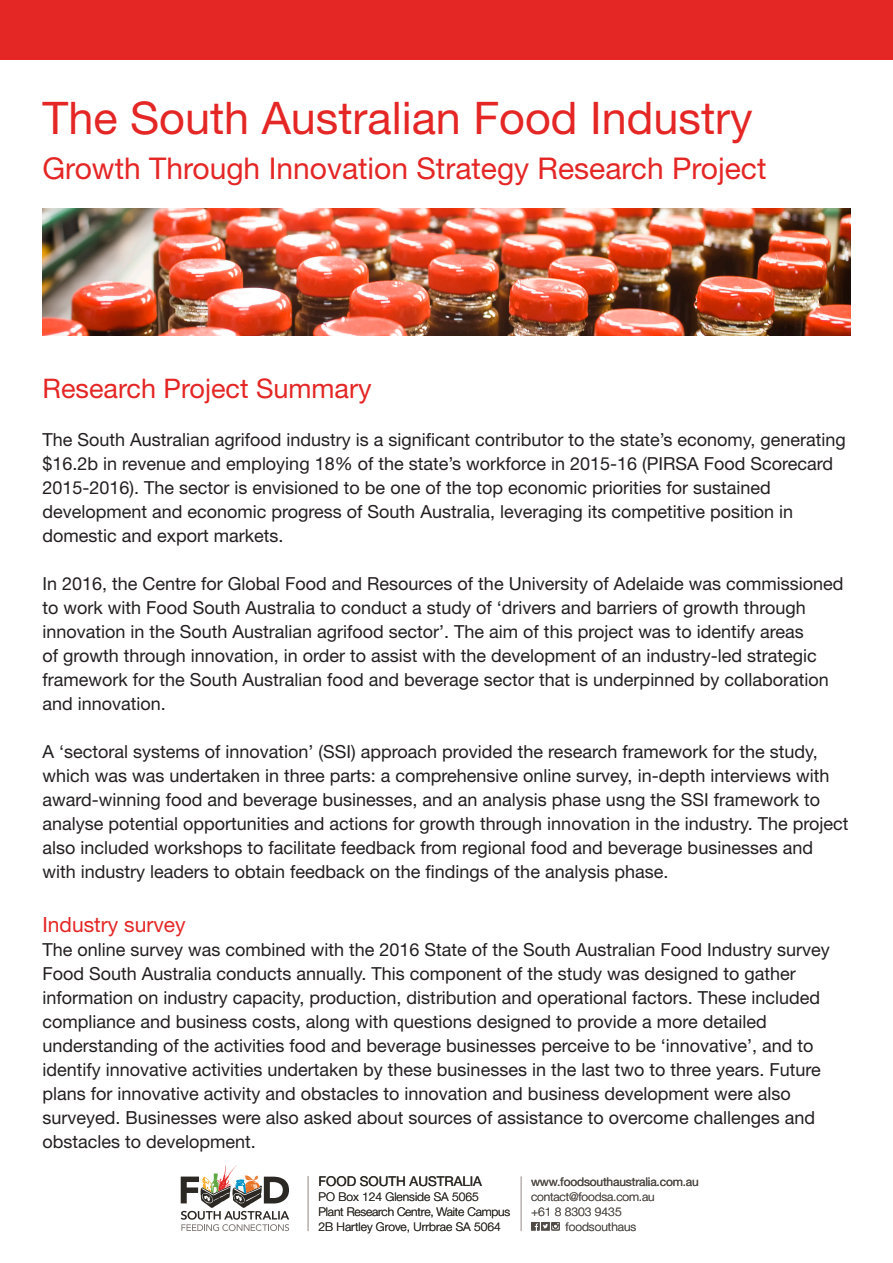
<style>
.page{position:relative;width:893px;height:1263px;background:#fff}
.page>*{position:absolute;margin:0;border:0;box-sizing:border-box;transform-origin:0 0}
.t1{font:45px "Helvetica Neue LT Std";color:#e42625}
.t2{font:30px "Helvetica Neue LT Std";color:#e42625}
.t3{font:27px "Helvetica Neue LT Std";color:#e42625}
.t4{font:21px "Helvetica Neue LT Std";color:#e42625}
.t5{font:18px/24px "Helvetica Neue LT Std";color:#231f20}
.t6{font:13.5px "Helvetica Neue LT Std";letter-spacing:-.005em;color:#2c2823}
.t7{font:300 12px/15px "Helvetica Neue LT Std";color:#2c2823}
.t8{font:300 12px "Helvetica Neue LT Std";color:#524c47}
.t9{font:12px "Helvetica Neue LT Std";letter-spacing:-.015em;color:#524c47}
</style>
<div class="page">
<svg style="left:181px;top:1165px;width:108px;height:66px"></svg>
<svg style="left:531px;top:1222px;width:29px;height:8px"></svg>
<hr style="left:308px;top:1176px;width:1px;height:55px;background:#b4aeac">
<hr style="left:521px;top:1176px;width:1px;height:55px;background:#b4aeac">
<div style="left:0;top:0;width:893px;height:59px;background:#e42625"></div>
<img style="left:43px;top:208px;width:807px;height:128px">
<p class="t1" style="left:43px;top:91px;width:712px">The South Australian Food Industry</p>
<p class="t2" style="left:43px;top:150px;width:725px">Growth Through Innovation Strategy Research Project</p>
<p class="t3" style="left:43px;top:372px;width:331px">Research Project Summary</p>
<p class="t5" style="left:43px;top:427px;width:805px">The South Australian agrifood industry is a significant contributor to the state’s economy, generating $16.2b in revenue and employing 18% of the state’s workforce in 2015-16 (PIRSA Food Scorecard 2015-2016). The sector is envisioned to be one of the top economic priorities for sustained development and economic progress of South Australia, leveraging its competitive position in domestic and export markets.</p>
<p class="t5" style="left:43px;top:571px;width:802px">In 2016, the Centre for Global Food and Resources of the University of Adelaide was commissioned to work with Food South Australia to conduct a study of ‘drivers and barriers of growth through innovation in the South Australian agrifood sector’. The aim of this project was to identify areas<br>of growth through innovation, in order to assist with the development of an industry-led strategic framework for the South Australian food and beverage sector that is underpinned by collaboration and innovation.</p>
<p class="t5" style="left:43px;top:739px;width:807px">A ‘sectoral systems of innovation’ (SSI) approach provided the research framework for the study, which was was undertaken in three parts: a comprehensive online survey, in-depth interviews with award-winning food and beverage businesses, and an analysis phase usng the SSI framework to analyse potential opportunities and actions for growth through innovation in the industry. The project also included workshops to facilitate feedback from regional food and beverage businesses and with industry leaders to obtain feedback on the findings of the analysis phase.</p>
<p class="t4" style="left:43px;top:911px;width:145px">Industry survey</p>
<p class="t5" style="left:43px;top:937px;width:789px">The online survey was combined with the 2016 State of the South Australian Food Industry survey Food South Australia conducts annually. This component of the study was designed to gather information on industry capacity, production, distribution and operational factors. These included compliance and business costs, along with questions designed to provide a more detailed understanding of the activities food and beverage businesses perceive to be ‘innovative’, and to identify innovative activities undertaken by these businesses in the last two to three years. Future plans for innovative activity and obstacles to innovation and business development were also surveyed. Businesses were also asked about sources of assistance to overcome challenges and obstacles to development.</p>
<p class="t6" style="left:319px;top:1173px;width:165px">FOOD SOUTH AUSTRALIA</p>
<p class="t7" style="left:319px;top:1189px;width:193px">PO Box 124 Glenside SA 5065<br>Plant Research Centre, Waite Campus<br>2B Hartley Grove, Urrbrae SA 5064</p>
<p class="t9" style="left:531px;top:1175px;width:169px">www.foodsouthaustralia.com.au</p>
<p class="t8" style="left:531px;top:1189px;width:125px">contact@foodsa.com.au</p>
<p class="t8" style="left:531px;top:1204px;width:92px">+61 8 8303 9435</p>
<p class="t8" style="left:566px;top:1219px;width:72px">foodsouthaus</p>
</div>
